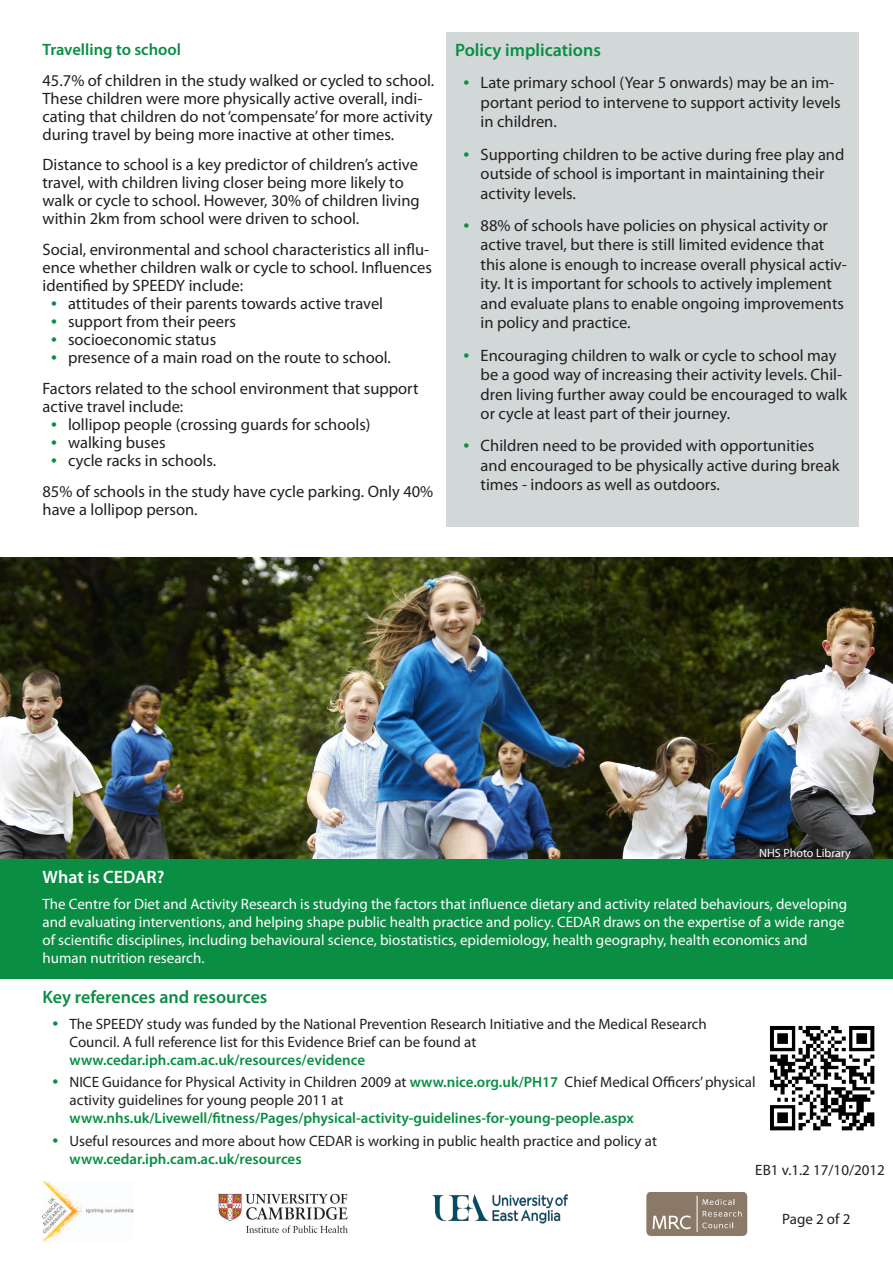
<style>
.page{position:relative;width:893px;height:1263px;background:#fff}
.page>*{position:absolute;margin:0;border:0;box-sizing:border-box;transform-origin:0 0}
.t1{font:600 18px "Myriad Pro";color:#098e44}
.t2{font:600 18px "Myriad Pro";color:#fff}
.t3{font:16.5px/19.5px "Myriad Pro";color:#231f20}
.t4{font:600 16.5px "Myriad Pro";color:#098e44}
.t5{font:15px/18px "Myriad Pro";color:#231f20}
.t6{font:15px/18px "Myriad Pro";color:#fff}
.t7{font:12px "Myriad Pro";color:#fff}
.s1{font-size:21px;color:#098e44}
.s2{font-weight:600;color:#098e44}
</style>
<div class="page">
<img style="left:0;top:557px;width:893px;height:302px">
<div style="left:447px;top:32px;width:412px;height:495px;background:#d2d7d8"></div>
<div style="left:0;top:859px;width:893px;height:119px;background:#098e44"></div>
<img style="left:43px;top:1182px;width:91px;height:59px">
<img style="left:218px;top:1193px;width:130px;height:40px">
<img style="left:432px;top:1194px;width:136px;height:30px">
<div style="left:646px;top:1192px;width:101px;height:44px;background:#8a7966;border-radius:6px"></div>
<svg style="left:653px;top:1215px;width:37px;height:14px"></svg>
<svg style="left:697px;top:1196px;width:45px;height:36px"></svg>
<img style="left:770px;top:1026px;width:105px;height:105px">
<p class="t4" style="left:43px;top:39px;width:140px">Travelling to school</p>
<p class="t3" style="left:43px;top:71px;width:393px;line-height:18px">45.7% of children in the study walked or cycled to school.<br>These children were more physically active overall, indi&shy;cating that children do not ‘compensate’ for more activity during travel by being more inactive at other times.</p>
<p class="t3" style="left:43px;top:156px;width:379px;line-height:18px">Distance to school is a key predictor of children’s active travel, with children living closer being more likely to walk or cycle to school. However, 30% of children living within 2km from school were driven to school.</p>
<p class="t3" style="left:43px;top:240px;width:391px;line-height:18px">Social, environmental and school characteristics all influ&shy;ence whether children walk or cycle to school. Influences identified by SPEEDY include:</p>
<p class="t3" style="left:51px;top:294px;width:334px"><span class="s1">•</span> attitudes of their parents towards active travel</p>
<p class="t3" style="left:51px;top:312px;width:187px"><span class="s1">•</span> support from their peers</p>
<p class="t3" style="left:51px;top:330px;width:167px"><span class="s1">•</span> socioeconomic status</p>
<p class="t3" style="left:51px;top:348px;width:341px"><span class="s1">•</span> presence of a main road on the route to school.</p>
<p class="t3" style="left:43px;top:379px;width:378px;line-height:18px">Factors related to the school environment that support active travel include:</p>
<p class="t3" style="left:51px;top:414px;width:321px"><span class="s1">•</span> lollipop people (crossing guards for schools)</p>
<p class="t3" style="left:51px;top:432px;width:116px"><span class="s1">•</span> walking buses</p>
<p class="t3" style="left:51px;top:450px;width:167px"><span class="s1">•</span> cycle racks in schools.</p>
<p class="t3" style="left:43px;top:482px;width:392px;line-height:18px">85% of schools in the study have cycle parking. Only 40% have a lollipop person.</p>
<p class="t1" style="left:455px;top:39px;width:147px">Policy implications</p>
<p class="t3" style="left:481px;top:73px;width:362px;text-indent:-17px"><span class="s1">•</span> Late primary school (Year 5 onwards) may be an im&shy;portant period to intervene to support activity levels in children.</p>
<p class="t3" style="left:481px;top:144px;width:365px;text-indent:-17px"><span class="s1">•</span> Supporting children to be active during free play and outside of school is important in maintaining their activity levels.</p>
<p class="t3" style="left:481px;top:215px;width:368px;text-indent:-17px"><span class="s1">•</span> 88% of schools have policies on physical activity or active travel, but there is still limited evidence that this alone is enough to increase overall physical activ&shy;ity. It is important for schools to actively implement and evaluate plans to enable ongoing improvements in policy and practice.</p>
<p class="t3" style="left:481px;top:345px;width:368px;text-indent:-17px"><span class="s1">•</span> Encouraging children to walk or cycle to school may be a good way of increasing their activity levels. Chil&shy;dren living further away could be encouraged to walk or cycle at least part of their journey.</p>
<p class="t3" style="left:481px;top:436px;width:360px;text-indent:-17px"><span class="s1">•</span> Children need to be provided with opportunities and encouraged to be physically active during break times - indoors as well as outdoors.</p>
<p class="t7" style="left:759px;top:845px;width:93px">NHS Photo Library</p>
<p class="t2" style="left:43px;top:865px;width:124px">What is CEDAR?</p>
<p class="t6" style="left:43px;top:895px;width:806px">The Centre for Diet and Activity Research is studying the factors that influence dietary and activity related behaviours, developing and evaluating interventions, and helping shape public health practice and policy. CEDAR draws on the expertise of a wide range of scientific disciplines, including behavioural science, biostatistics, epidemiology, health geography, health economics and human nutrition research.</p>
<p class="t1" style="left:43px;top:985px;width:226px">Key references and resources</p>
<p class="t5" style="left:70px;top:1015px;width:639px;text-indent:-17px"><span class="s1">•</span> The SPEEDY study was funded by the National Prevention Research Initiative and the Medical Research<br>Council. A full reference list for this Evidence Brief can be found at <span class="s2">www.cedar.iph.cam.ac.uk/resources/evidence</span></p>
<p class="t5" style="left:70px;top:1073px;width:688px;text-indent:-17px"><span class="s1">•</span> NICE Guidance for Physical Activity in Children 2009 at <span class="s2">www.nice.org.uk/PH17</span> Chief Medical Officers’ physical activity guidelines for young people 2011 at <span class="s2">www.nhs.uk/Livewell/fitness/Pages/physical-activity-guidelines-for-young-people.aspx</span></p>
<p class="t5" style="left:70px;top:1131px;width:589px;text-indent:-17px"><span class="s1">•</span> Useful resources and more about how CEDAR is working in public health practice and policy at <span class="s2">www.cedar.iph.cam.ac.uk/resources</span></p>
<p class="t5" style="left:755px;top:1160px;width:131px">EB1 v.1.2 17/10/2012</p>
<p class="t5" style="left:782px;top:1210px;width:70px">Page 2 of 2</p>
</div>
